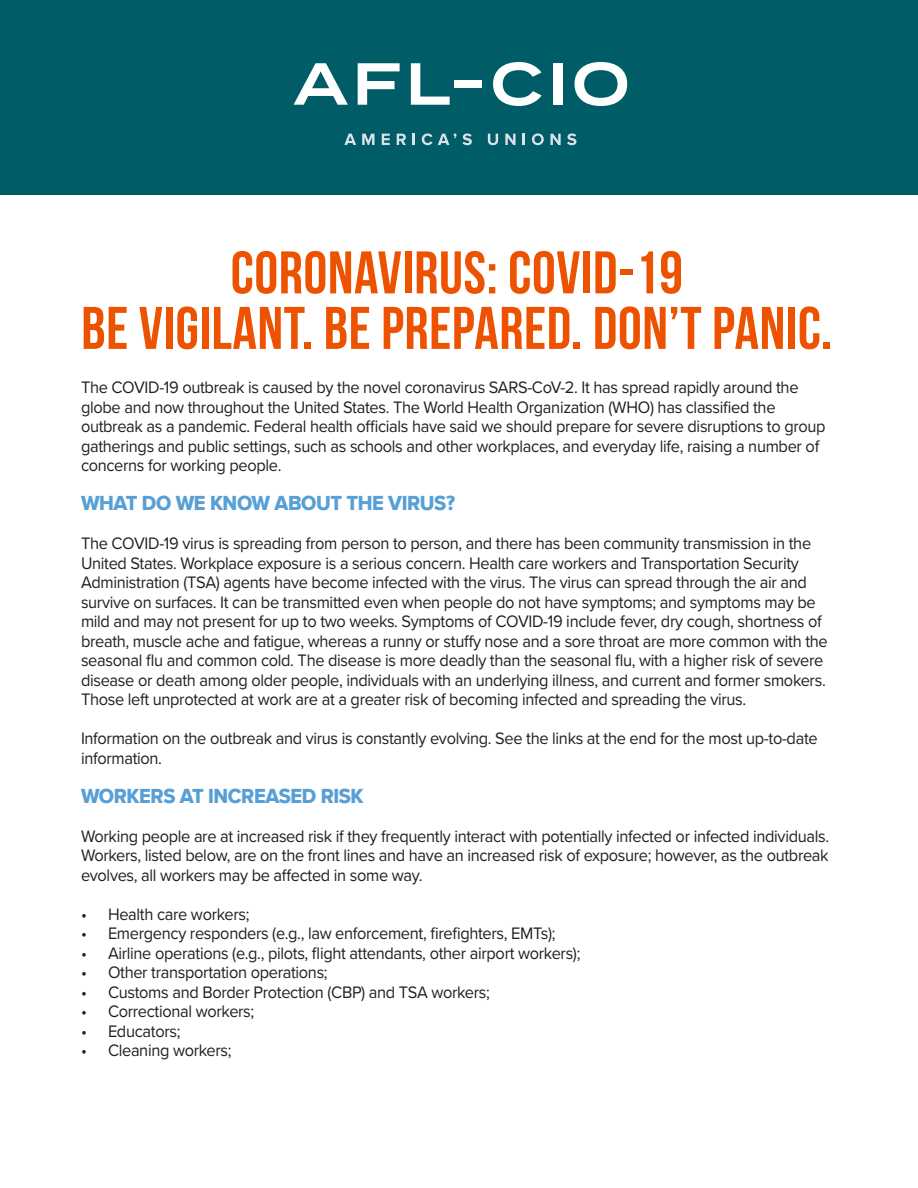
<style>
.page{position:relative;width:918px;height:1188px;background:#fff}
.page>*{position:absolute;margin:0;border:0;box-sizing:border-box;transform-origin:0 0}
.headline{font:60px/55.5px "Bebas Neue";letter-spacing:.01em;color:#ed5200;text-align:center}
.blue_sub{font:21px "Proxima Nova Extrabld";letter-spacing:-.02em;color:#589fd6;scale:.95 1}
.text{font:17.25px/19.5px "Proxima Nova";letter-spacing:-.02em;color:#231f20;scale:.95 1}
</style>
<div class="page">
<div style="left:0;top:0;width:918px;height:194px;background:#005d67"></div>
<svg style="left:344px;top:134px;width:12px;height:11px"></svg>
<svg style="left:362px;top:134px;width:12px;height:11px"></svg>
<svg style="left:382px;top:134px;width:8px;height:11px"></svg>
<svg style="left:397px;top:134px;width:9px;height:11px"></svg>
<svg style="left:413px;top:134px;width:2px;height:11px"></svg>
<svg style="left:422px;top:133px;width:34px;height:12px"></svg>
<svg style="left:463px;top:133px;width:9px;height:12px"></svg>
<svg style="left:488px;top:134px;width:10px;height:11px"></svg>
<svg style="left:505px;top:134px;width:11px;height:11px"></svg>
<svg style="left:523px;top:134px;width:2px;height:11px"></svg>
<svg style="left:532px;top:133px;width:12px;height:12px"></svg>
<svg style="left:550px;top:134px;width:11px;height:11px"></svg>
<svg style="left:567px;top:133px;width:9px;height:12px"></svg>
<svg style="left:294px;top:63px;width:54px;height:42px"></svg>
<svg style="left:358px;top:63px;width:42px;height:42px"></svg>
<svg style="left:411px;top:63px;width:39px;height:42px"></svg>
<svg style="left:493px;top:62px;width:49px;height:44px"></svg>
<div style="left:553px;top:63px;width:10px;height:42px;background:#fff"></div>
<svg style="left:575px;top:62px;width:52px;height:44px"></svg>
<div style="left:455px;top:80px;width:27px;height:8px;background:#fff"></div>
<p class="headline" style="left:81px;top:244px;width:753px">CORONAVIRUS: COVID-19<br>BE VIGILANT. BE PREPARED. DON’T PANIC.</p>
<p class="text" style="left:81px;top:377px;width:785px">The COVID-19 outbreak is caused by the novel coronavirus SARS-CoV-2. It has spread rapidly around the globe and now throughout the United States. The World Health Organization (WHO) has classified the outbreak as a pandemic. Federal health officials have said we should prepare for severe disruptions to group gatherings and public settings, such as schools and other workplaces, and everyday life, raising a number of concerns for working people.</p>
<p class="blue_sub" style="left:81px;top:487px;width:395px">WHAT DO WE KNOW ABOUT THE VIRUS?</p>
<p class="text" style="left:81px;top:533px;width:788px">The COVID-19 virus is spreading from person to person, and there has been community transmission in the United States. Workplace exposure is a serious concern. Health care workers and Transportation Security Administration (TSA) agents have become infected with the virus. The virus can spread through the air and survive on surfaces. It can be transmitted even when people do not have symptoms; and symptoms may be mild and may not present for up to two weeks. Symptoms of COVID-19 include fever, dry cough, shortness of breath, muscle ache and fatigue, whereas a runny or stuffy nose and a sore throat are more common with the seasonal flu and common cold. The disease is more deadly than the seasonal flu, with a higher risk of severe disease or death among older people, individuals with an underlying illness, and current and former smokers.<br>Those left unprotected at work are at a greater risk of becoming infected and spreading the virus.</p>
<p class="text" style="left:81px;top:728px;width:777px">Information on the outbreak and virus is constantly evolving. See the links at the end for the most up-to-date information.</p>
<p class="blue_sub" style="left:81px;top:780px;width:299px">WORKERS AT INCREASED RISK</p>
<p class="text" style="left:81px;top:825px;width:789px;text-align:justify">Working people are at increased risk if they frequently interact with potentially infected or infected individuals.<br>Workers, listed below, are on the front lines and have an increased risk of exposure; however, as the outbreak evolves, all workers may be affected in some way.</p>
<p class="text" style="left:81px;top:903px;width:179px">• Health care workers;</p>
<p class="text" style="left:81px;top:923px;width:501px">• Emergency responders (e.g., law enforcement, firefighters, EMTs);</p>
<p class="text" style="left:81px;top:942px;width:527px">• Airline operations (e.g., pilots, flight attendants, other airport workers);</p>
<p class="text" style="left:81px;top:962px;width:261px">• Other transportation operations;</p>
<p class="text" style="left:81px;top:981px;width:432px">• Customs and Border Protection (CBP) and TSA workers;</p>
<p class="text" style="left:81px;top:1001px;width:184px">• Correctional workers;</p>
<p class="text" style="left:81px;top:1020px;width:106px">• Educators;</p>
<p class="text" style="left:81px;top:1040px;width:160px">• Cleaning workers;</p>
</div>
